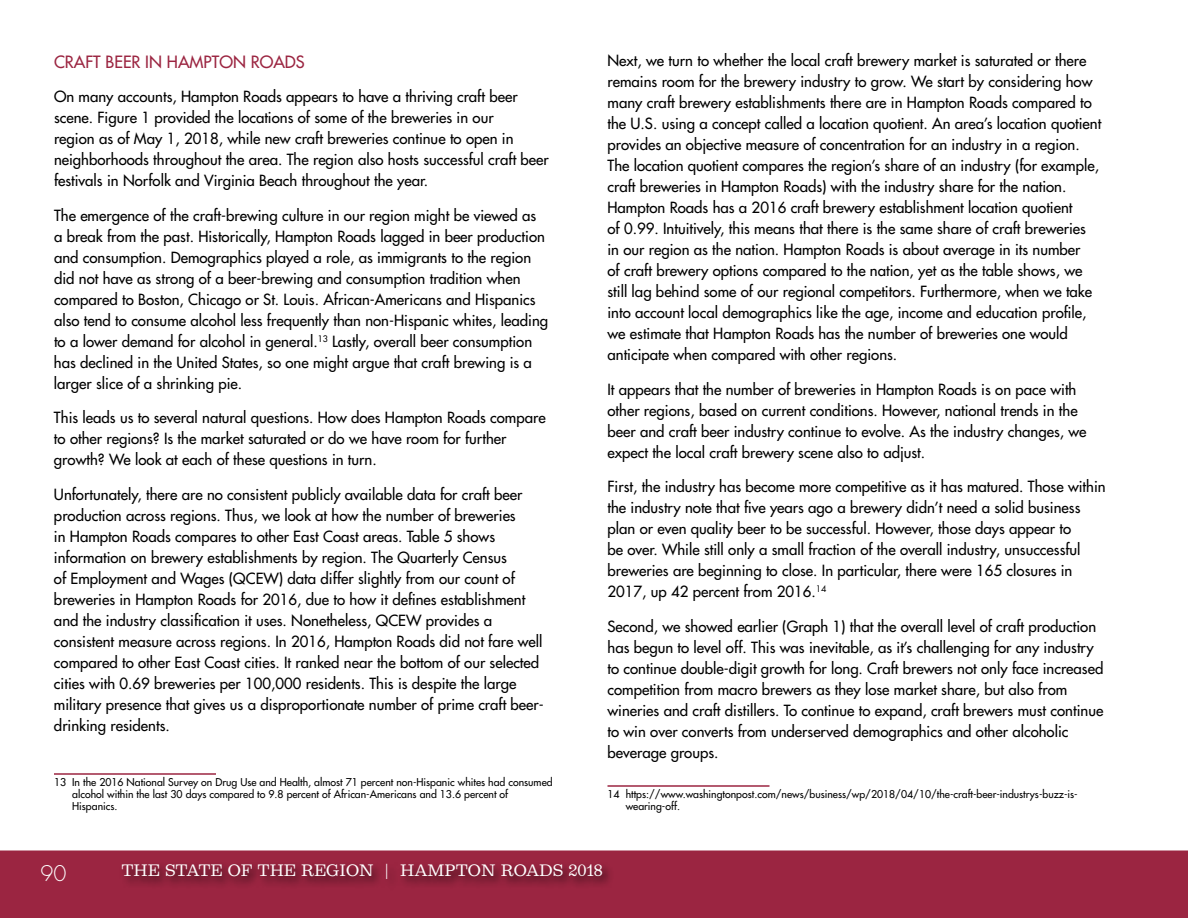
<style>
.page{position:relative;width:1188px;height:918px;background:#fff}
.page>*{position:absolute;margin:0;border:0;box-sizing:border-box;transform-origin:0 0}
.t1{font:300 21px "Futura Std";color:#fff}
.t2{font:500 16.5px "Futura Std";color:#9b2541}
.t3{font:500 15px/21px "Futura Std";color:#000}
.t4{font:15px "Belizio";color:#fff}
.t5{font:500 10.5px/12px "Futura Std";color:#000}
</style>
<div class="page">
<div style="left:0;top:850px;width:1188px;height:68px;background:#9b2541"></div>
<div style="left:119px;top:861px;width:496px;height:30px;background:#000;opacity:.75"></div>
<hr style="left:54px;top:773px;width:162px;height:2px;background:#9b2541">
<hr style="left:608px;top:785px;width:162px;height:2px;background:#9b2541">
<p class="t2" style="left:54px;top:51px;width:252px">CRAFT BEER IN HAMPTON ROADS</p>
<p class="t3" style="left:54px;top:86px;width:496px">On many accounts, Hampton Roads appears to have a thriving craft beer scene. Figure 1 provided the locations of some of the breweries in our<br>region as of May 1, 2018, while new craft breweries continue to open in neighborhoods throughout the area. The region also hosts successful craft beer festivals in Norfolk and Virginia Beach throughout the year.</p>
<p class="t3" style="left:54px;top:205px;width:496px">The emergence of the craft-brewing culture in our region might be viewed as a break from the past. Historically, Hampton Roads lagged in beer production and consumption. Demographics played a role, as immigrants to the region did not have as strong of a beer-brewing and consumption tradition when compared to Boston, Chicago or St. Louis. African-Americans and Hispanics also tend to consume alcohol less frequently than non-Hispanic whites, leading to a lower demand for alcohol in general.<sup>13</sup> Lastly, overall beer consumption has declined in the United States, so one might argue that craft brewing is a larger slice of a shrinking pie.</p>
<p class="t3" style="left:54px;top:407px;width:493px">This leads us to several natural questions. How does Hampton Roads compare to other regions? Is the market saturated or do we have room for further growth? We look at each of these questions in turn.</p>
<p class="t3" style="left:54px;top:484px;width:491px">Unfortunately, there are no consistent publicly available data for craft beer production across regions. Thus, we look at how the number of breweries<br>in Hampton Roads compares to other East Coast areas. Table 5 shows information on brewery establishments by region. The Quarterly Census<br>of Employment and Wages (QCEW) data differ slightly from our count of breweries in Hampton Roads for 2016, due to how it defines establishment and the industry classification it uses. Nonetheless, QCEW provides a consistent measure across regions. In 2016, Hampton Roads did not fare well compared to other East Coast cities. It ranked near the bottom of our selected cities with 0.69 breweries per 100,000 residents. This is despite the large military presence that gives us a disproportionate number of prime craft beer&shy;drinking residents.</p>
<p class="t5" style="left:72px;top:776px;width:482px;text-indent:-18px">13 In the 2016 National Survey on Drug Use and Health, almost 71 percent non-Hispanic whites had consumed alcohol within the last 30 days compared to 9.8 percent of African-Americans and 13.6 percent of<br>Hispanics.</p>
<p class="t3" style="left:608px;top:50px;width:495px">Next, we turn to whether the local craft brewery market is saturated or there remains room for the brewery industry to grow. We start by considering how many craft brewery establishments there are in Hampton Roads compared to the U.S. using a concept called a location quotient. An area’s location quotient provides an objective measure of concentration for an industry in a region.<br>The location quotient compares the region’s share of an industry (for example, craft breweries in Hampton Roads) with the industry share for the nation.<br>Hampton Roads has a 2016 craft brewery establishment location quotient<br>of 0.99. Intuitively, this means that there is the same share of craft breweries in our region as the nation. Hampton Roads is about average in its number<br>of craft brewery options compared to the nation, yet as the table shows, we still lag behind some of our regional competitors. Furthermore, when we take into account local demographics like the age, income and education profile, we estimate that Hampton Roads has the number of breweries one would anticipate when compared with other regions.</p>
<p class="t3" style="left:608px;top:379px;width:481px">It appears that the number of breweries in Hampton Roads is on pace with other regions, based on current conditions. However, national trends in the beer and craft beer industry continue to evolve. As the industry changes, we expect the local craft brewery scene also to adjust.</p>
<p class="t3" style="left:608px;top:476px;width:500px">First, the industry has become more competitive as it has matured. Those within the industry note that five years ago a brewery didn’t need a solid business plan or even quality beer to be successful. However, those days appear to<br>be over. While still only a small fraction of the overall industry, unsuccessful breweries are beginning to close. In particular, there were 165 closures in 2017, up 42 percent from 2016.<sup>14</sup></p>
<p class="t3" style="left:607px;top:616px;width:497px">Second, we showed earlier (Graph 1) that the overall level of craft production has begun to level off. This was inevitable, as it’s challenging for any industry to continue double-digit growth for long. Craft brewers not only face increased competition from macro brewers as they lose market share, but also from wineries and craft distillers. To continue to expand, craft brewers must continue to win over converts from underserved demographics and other alcoholic beverage groups.</p>
<p class="t5" style="left:626px;top:788px;width:454px;text-indent:-18px">14 https://www.washingtonpost.com/news/business/wp/2018/04/10/the-craft-beer-industrys-buzz-is&shy;wearing-off.</p>
<h1 class="t1" style="left:40px;top:861px;width:28px">90</h1>
<p class="t4" style="left:122px;top:861px;width:483px">THE STATE OF THE REGION | HAMPTON ROADS 2018</p>
</div>
